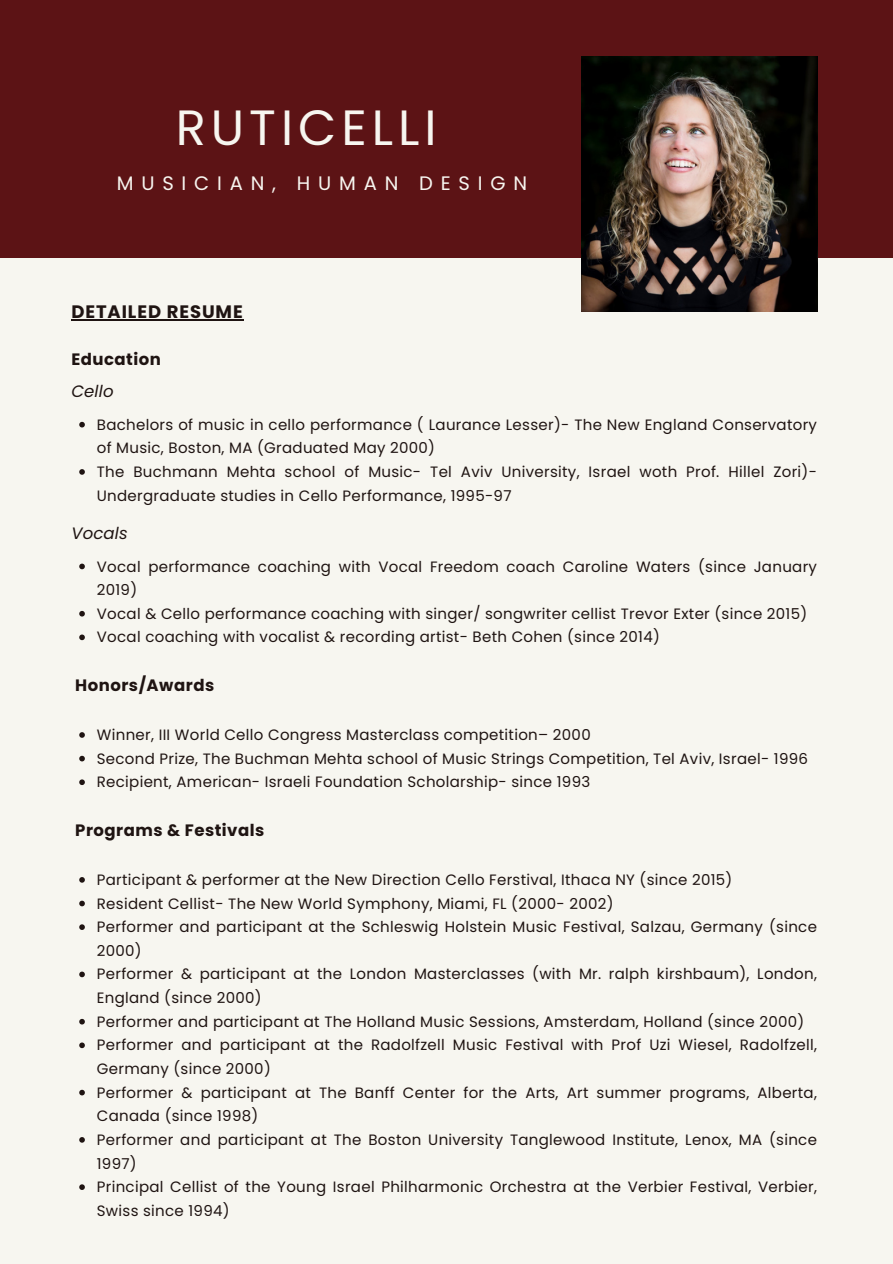
<style>
.page{position:relative;width:893px;height:1264px;background:#fff}
.page>*{position:absolute;margin:0;border:0;box-sizing:border-box;transform-origin:0 0}
.t1{font:49.5px "Poppins";letter-spacing:.1em;color:#f7f6f0}
.t2{font:19.5px "Poppins";letter-spacing:.4em;color:#f7f6f0}
.t3{font:700 18px "Poppins";letter-spacing:.05em;color:#1f1412}
.t4{font:700 16.5px "Poppins";letter-spacing:.03em;color:#1f1412}
.t5{font:italic 16.5px "Poppins";letter-spacing:.01em;color:#1f1412}
.t6{font:15px/23.7px "Poppins";letter-spacing:.02em;color:#1f1412}
</style>
<div class="page">
<div style="left:0;top:0;width:892px;height:1263px;background:#f7f6f0"></div>
<div style="left:0;top:0;width:892px;height:257px;background:#5c1315"></div>
<img style="left:581px;top:56px;width:236px;height:256px">
<hr style="left:71px;top:319px;width:173px;height:1px;background:#1f1412">
<svg style="left:79px;top:422px;width:6px;height:5px"></svg>
<svg style="left:79px;top:469px;width:6px;height:6px"></svg>
<svg style="left:79px;top:732px;width:6px;height:5px"></svg>
<svg style="left:79px;top:755px;width:6px;height:6px"></svg>
<svg style="left:79px;top:779px;width:6px;height:6px"></svg>
<svg style="left:79px;top:563px;width:6px;height:6px"></svg>
<svg style="left:79px;top:611px;width:6px;height:5px"></svg>
<svg style="left:79px;top:634px;width:6px;height:6px"></svg>
<svg style="left:79px;top:877px;width:6px;height:5px"></svg>
<svg style="left:79px;top:900px;width:6px;height:6px"></svg>
<svg style="left:79px;top:924px;width:6px;height:6px"></svg>
<svg style="left:79px;top:971px;width:6px;height:6px"></svg>
<svg style="left:79px;top:1018px;width:6px;height:6px"></svg>
<svg style="left:79px;top:1042px;width:6px;height:6px"></svg>
<svg style="left:79px;top:1089px;width:6px;height:6px"></svg>
<svg style="left:79px;top:1137px;width:6px;height:5px"></svg>
<svg style="left:79px;top:1184px;width:6px;height:5px"></svg>
<h1 class="t1" style="left:176px;top:93px;width:262px">RUTICELLI</h1>
<h3 class="t2" style="left:117px;top:169px;width:412px">MUSICIAN, HUMAN DESIGN</h3>
<p class="t3" style="left:71px;top:299px;width:173px">DETAILED RESUME</p>
<h4 class="t4" style="left:71px;top:348px;width:91px">Education</h4>
<p class="t5" style="left:71px;top:380px;width:44px">Cello</p>
<p class="t6" style="left:97px;top:412px;width:721px">Bachelors of music in cello performance ( Laurance Lesser)- The New England Conservatory of Music, Boston, MA (Graduated May 2000)</p>
<p class="t6" style="left:97px;top:460px;width:721px">The Buchmann Mehta school of Music- Tel Aviv University, Israel woth Prof. Hillel Zori)-<br>Undergraduate studies in Cello Performance, 1995-97</p>
<h4 class="t5" style="left:71px;top:521px;width:58px">Vocals</h4>
<p class="t6" style="left:97px;top:554px;width:721px">Vocal performance coaching with Vocal Freedom coach Caroline Waters (since January<br>2019)</p>
<p class="t6" style="left:97px;top:601px;width:711px">Vocal &amp; Cello performance coaching with singer/ songwriter cellist Trevor Exter (since 2015)</p>
<p class="t6" style="left:97px;top:625px;width:564px">Vocal coaching with vocalist &amp; recording artist- Beth Cohen (since 2014)</p>
<p class="t4" style="left:75px;top:673px;width:140px">Honors/Awards</p>
<p class="t6" style="left:97px;top:723px;width:495px">Winner, III World Cello Congress Masterclass competition– 2000</p>
<p class="t6" style="left:97px;top:746px;width:712px">Second Prize, The Buchman Mehta school of Music Strings Competition, Tel Aviv, Israel- 1996</p>
<p class="t6" style="left:97px;top:770px;width:495px">Recipient, American- Israeli Foundation Scholarship- since 1993</p>
<h4 class="t4" style="left:75px;top:818px;width:191px">Programs &amp; Festivals</h4>
<p class="t6" style="left:97px;top:867px;width:637px">Participant &amp; performer at the New Direction Cello Ferstival, Ithaca NY (since 2015)</p>
<p class="t6" style="left:97px;top:891px;width:518px">Resident Cellist- The New World Symphony, Miami, FL (2000- 2002)</p>
<p class="t6" style="left:97px;top:915px;width:721px">Performer and participant at the Schleswig Holstein Music Festival, Salzau, Germany (since<br>2000)</p>
<p class="t6" style="left:97px;top:962px;width:721px">Performer &amp; participant at the London Masterclasses (with Mr. ralph kirshbaum), London,<br>England (since 2000)</p>
<p class="t6" style="left:97px;top:1009px;width:709px">Performer and participant at The Holland Music Sessions, Amsterdam, Holland (since 2000)</p>
<p class="t6" style="left:97px;top:1033px;width:721px">Performer and participant at the Radolfzell Music Festival with Prof Uzi Wiesel, Radolfzell,<br>Germany (since 2000)</p>
<p class="t6" style="left:97px;top:1080px;width:721px">Performer &amp; participant at The Banff Center for the Arts, Art summer programs, Alberta,<br>Canada (since 1998)</p>
<p class="t6" style="left:97px;top:1127px;width:721px">Performer and participant at The Boston University Tanglewood Institute, Lenox, MA (since<br>1997)</p>
<p class="t6" style="left:97px;top:1175px;width:721px">Principal Cellist of the Young Israel Philharmonic Orchestra at the Verbier Festival, Verbier,<br>Swiss since 1994)</p>
</div>
